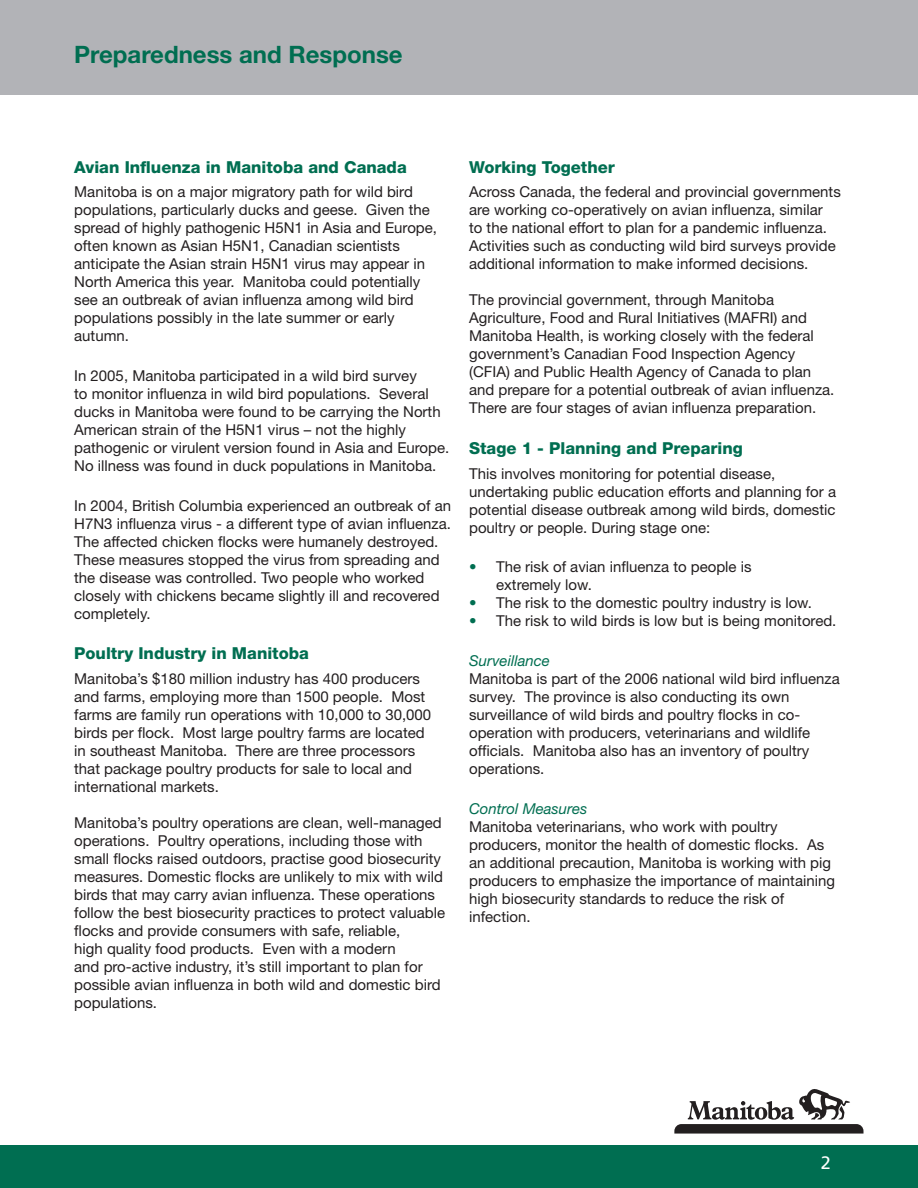
<style>
.page{position:relative;width:918px;height:1188px;background:#fff}
.page>*{position:absolute;margin:0;border:0;box-sizing:border-box;transform-origin:0 0}
.t1{font:700 24px "Helvetica Neue";color:#006e51}
.t2{font:18px "Frutiger";color:#fff}
.t3{font:800 16.5px "Helvetica Neue";color:#006e51}
.t4{font:15px/18px "Helvetica Neue";color:#231f20}
.t5{font:italic 15px "Helvetica Neue";color:#006e51}
.s1{font-weight:700;color:#006e51}
</style>
<div class="page">
<div style="left:0;top:1145px;width:918px;height:43px;background:#006e51"></div>
<div style="left:0;top:0;width:918px;height:94px;background:#b2b3b7"></div>
<svg style="left:674px;top:1089px;width:189px;height:45px"></svg>
<h1 class="t1" style="left:74px;top:40px;width:330px">Preparedness and Response</h1>
<p class="t3" style="left:74px;top:157px;width:334px">Avian Influenza in Manitoba and Canada</p>
<p class="t4" style="left:74px;top:183px;width:364px">Manitoba is on a major migratory path for wild bird populations, particularly ducks and geese. Given the spread of highly pathogenic H5N1 in Asia and Europe, often known as Asian H5N1, Canadian scientists anticipate the Asian strain H5N1 virus may appear in North America this year. Manitoba could potentially see an outbreak of avian influenza among wild bird populations possibly in the late summer or early autumn.</p>
<p class="t4" style="left:74px;top:366px;width:377px">In 2005, Manitoba participated in a wild bird survey<br>to monitor influenza in wild bird populations. Several ducks in Manitoba were found to be carrying the North American strain of the H5N1 virus – not the highly pathogenic or virulent version found in Asia and Europe.<br>No illness was found in duck populations in Manitoba.</p>
<p class="t4" style="left:74px;top:496px;width:378px">In 2004, British Columbia experienced an outbreak of an H7N3 influenza virus - a different type of avian influenza.<br>The affected chicken flocks were humanely destroyed.<br>These measures stopped the virus from spreading and the disease was controlled. Two people who worked closely with chickens became slightly ill and recovered completely.</p>
<p class="t3" style="left:74px;top:643px;width:236px">Poultry Industry in Manitoba</p>
<p class="t4" style="left:74px;top:669px;width:359px">Manitoba’s $180 million industry has 400 producers and farms, employing more than 1500 people. Most farms are family run operations with 10,000 to 30,000 birds per flock. Most large poultry farms are located in southeast Manitoba. There are three processors that package poultry products for sale to local and international markets.</p>
<p class="t4" style="left:74px;top:813px;width:372px">Manitoba’s poultry operations are clean, well-managed operations. Poultry operations, including those with small flocks raised outdoors, practise good biosecurity measures. Domestic flocks are unlikely to mix with wild birds that may carry avian influenza. These operations follow the best biosecurity practices to protect valuable flocks and provide consumers with safe, reliable,<br>high quality food products. Even with a modern<br>and pro-active industry, it’s still important to plan for possible avian influenza in both wild and domestic bird populations.</p>
<p class="t3" style="left:469px;top:157px;width:147px">Working Together</p>
<p class="t4" style="left:469px;top:183px;width:373px">Across Canada, the federal and provincial governments are working co-operatively on avian influenza, similar<br>to the national effort to plan for a pandemic influenza.<br>Activities such as conducting wild bird surveys provide additional information to make informed decisions.</p>
<p class="t4" style="left:469px;top:291px;width:367px">The provincial government, through Manitoba Agriculture, Food and Rural Initiatives (MAFRI) and Manitoba Health, is working closely with the federal government’s Canadian Food Inspection Agency (CFIA) and Public Health Agency of Canada to plan and prepare for a potential outbreak of avian influenza.<br>There are four stages of avian influenza preparation.</p>
<p class="t3" style="left:469px;top:438px;width:275px">Stage 1 - Planning and Preparing</p>
<p class="t4" style="left:469px;top:464px;width:369px">This involves monitoring for potential disease, undertaking public education efforts and planning for a potential disease outbreak among wild birds, domestic poultry or people. During stage one:</p>
<p class="t4" style="left:496px;top:558px;width:257px;text-indent:-27px"><span class="s1">•</span> The risk of avian influenza to people is extremely low.</p>
<p class="t4" style="left:469px;top:594px;width:344px"><span class="s1">•</span> The risk to the domestic poultry industry is low.</p>
<p class="t4" style="left:469px;top:612px;width:369px"><span class="s1">•</span> The risk to wild birds is low but is being monitored.</p>
<p class="t5" style="left:469px;top:652px;width:82px">Surveillance</p>
<p class="t4" style="left:469px;top:669px;width:372px">Manitoba is part of the 2006 national wild bird influenza survey. The province is also conducting its own surveillance of wild birds and poultry flocks in co&shy;operation with producers, veterinarians and wildlife officials. Manitoba also has an inventory of poultry operations.</p>
<p class="t5" style="left:469px;top:799px;width:120px">Control Measures</p>
<p class="t4" style="left:469px;top:817px;width:367px">Manitoba veterinarians, who work with poultry producers, monitor the health of domestic flocks. As an additional precaution, Manitoba is working with pig producers to emphasize the importance of maintaining high biosecurity standards to reduce the risk of infection.</p>
<p class="t2" style="left:821px;top:1152px;width:12px">2</p>
</div>
